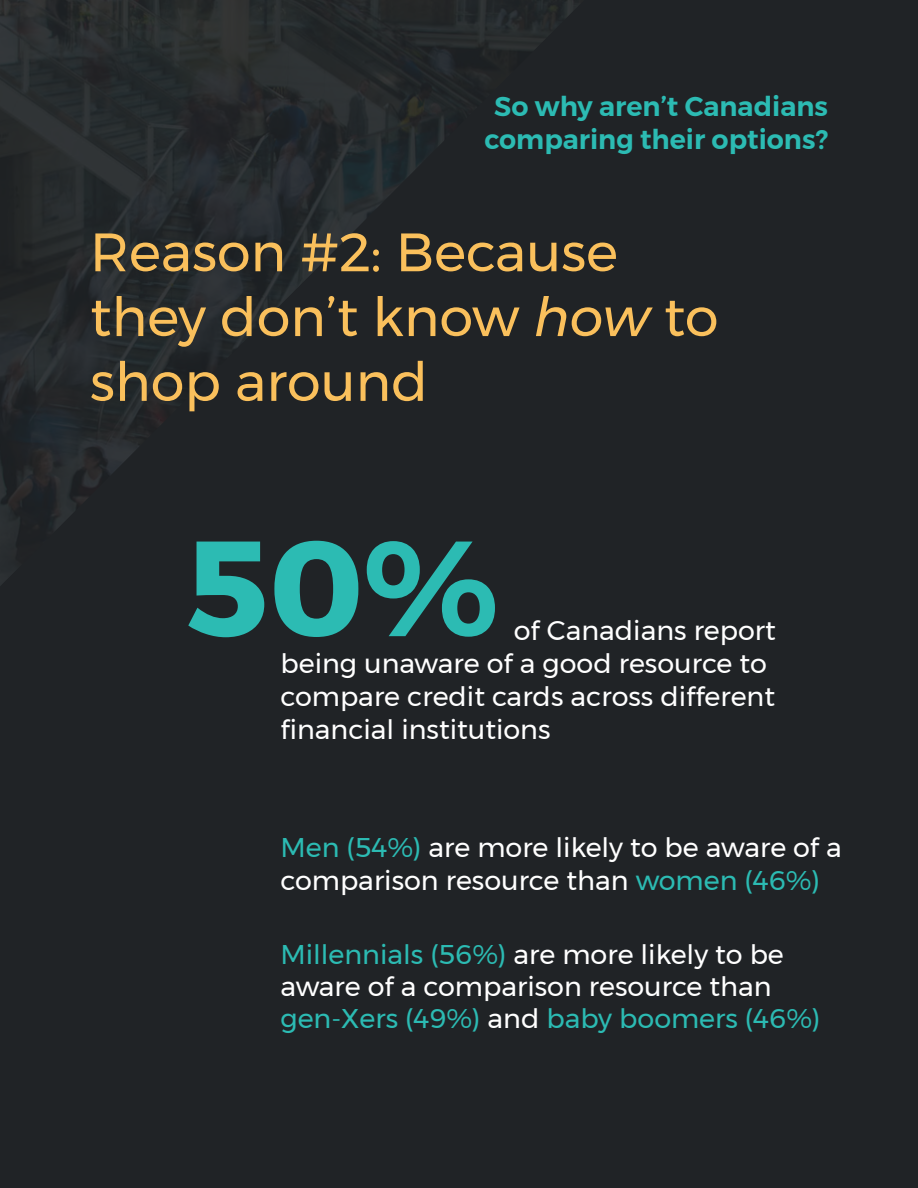
<style>
.page{position:relative;width:918px;height:1188px;background:#202326}
.page>*{position:absolute;margin:0;border:0;box-sizing:border-box;transform-origin:0 0}
.t1{font:700 135px "Montserrat";color:#2cbbb3}
.t2{font:54px/64.8px "Montserrat";color:#fac05c}
.t3{font:27px/32.4px "Montserrat";color:#fff}
.t4{font:600 27px/32.4px "Montserrat";color:#2cbbb3;text-align:center}
.s1{font-style:italic}
.s2{color:#2cbbb3}
</style>
<div class="page">
<img style="left:0;top:0;width:578px;height:586px">
<p class="t4" style="left:484px;top:90px;width:345px">So why aren’t Canadians comparing their options?</p>
<h2 class="t2" style="left:90px;top:219px;width:630px">Reason #2: Because they don’t know <span class="s1">how</span> to shop around</h2>
<h1 class="t1" style="left:184px;top:480px;width:315px">50%</h1>
<p class="t3" style="left:280px;top:613px;width:497px;line-height:33px;text-indent:233px">of Canadians report being unaware of a good resource to compare credit cards across different financial institutions</p>
<p class="t3" style="left:280px;top:831px;width:563px"><span class="s2">Men (54%)</span> are more likely to be aware of a comparison resource than <span class="s2">women (46%)</span></p>
<p class="t3" style="left:280px;top:938px;width:541px"><span class="s2">Millennials (56%)</span> are more likely to be aware of a comparison resource than <span class="s2">gen-Xers (49%)</span> and <span class="s2">baby boomers (46%)</span></p>
</div>
